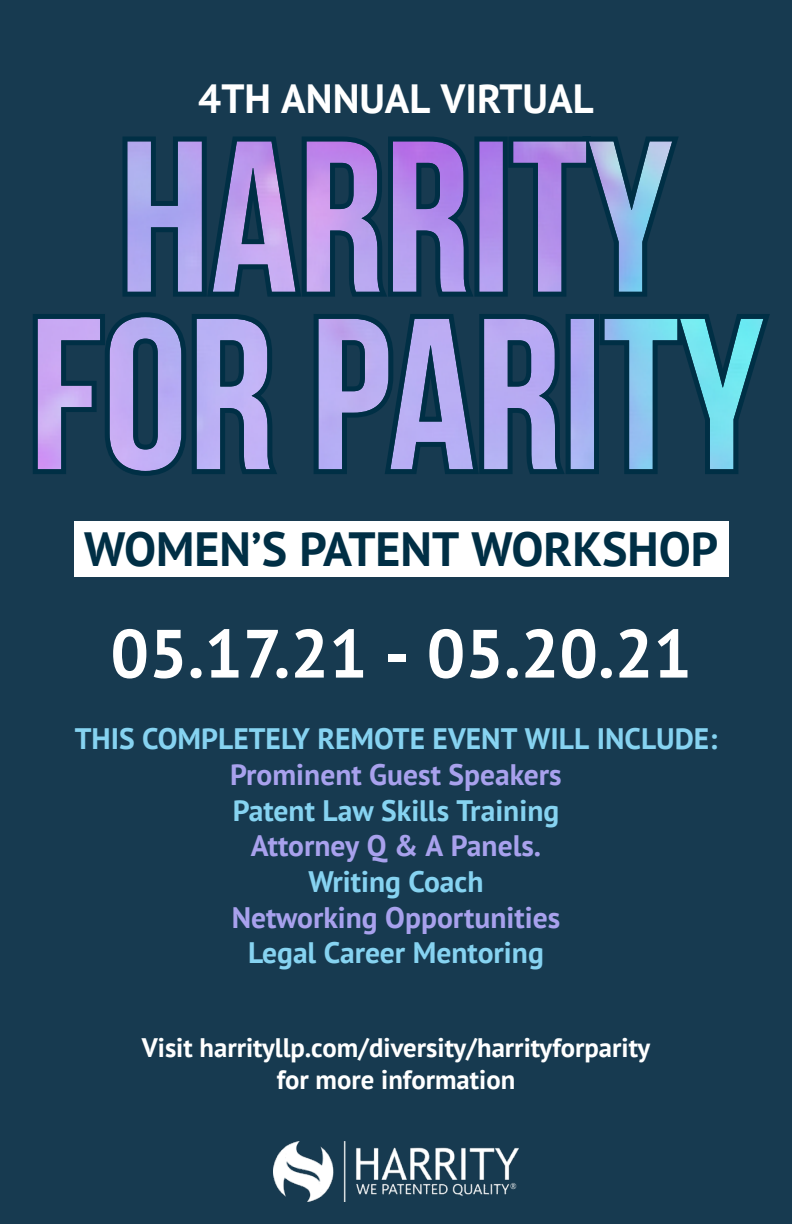
<style>
.page{position:relative;width:792px;height:1224px;background:#173a50}
.page>*{position:absolute;margin:0;border:0;box-sizing:border-box;transform-origin:0 0}
.t1{font:700 68.1px "PT Sans";color:#fff}
.t2{font:700 47.9px "PT Sans";color:#002f45}
.t3{font:700 40.7px "PT Sans";color:#fff}
.t4{font:700 29.6px "PT Sans";color:#86d3f1}
.t5{font:700 29.6px "PT Sans";color:#a8a1ed}
.t6{font:700 26.7px/32.2px "PT Sans";color:#fff;text-align:center}
</style>
<div class="page">
<svg style="left:122px;top:136px;width:556px;height:161px"></svg>
<svg style="left:33px;top:312px;width:244px;height:164px"></svg>
<svg style="left:314px;top:314px;width:456px;height:160px"></svg>
<div style="left:74px;top:521px;width:655px;height:55px;background:#fff"></div>
<img style="left:274px;top:1142px;width:244px;height:60px">
<h3 class="t3" style="left:198px;top:72px;width:397px">4TH ANNUAL VIRTUAL</h3>
<h2 class="t2" style="left:84px;top:517px;width:636px">WOMEN’S PATENT WORKSHOP</h2>
<h1 class="t1" style="left:110px;top:608px;width:583px">05.17.21 - 05.20.21</h1>
<p class="t4" style="left:75px;top:719px;width:644px">THIS COMPLETELY REMOTE EVENT WILL INCLUDE:</p>
<p class="t5" style="left:230px;top:755px;width:333px">Prominent Guest Speakers</p>
<p class="t4" style="left:233px;top:791px;width:328px">Patent Law Skills Training</p>
<p class="t5" style="left:251px;top:826px;width:292px">Attorney Q &amp; A Panels.</p>
<p class="t4" style="left:309px;top:862px;width:176px">Writing Coach</p>
<p class="t5" style="left:232px;top:898px;width:330px">Networking Opportunities</p>
<p class="t4" style="left:248px;top:933px;width:297px">Legal Career Mentoring</p>
<p class="t6" style="left:142px;top:1031px;width:510px">Visit harrityllp.com/diversity/harrityforparity for more information</p>
</div>
